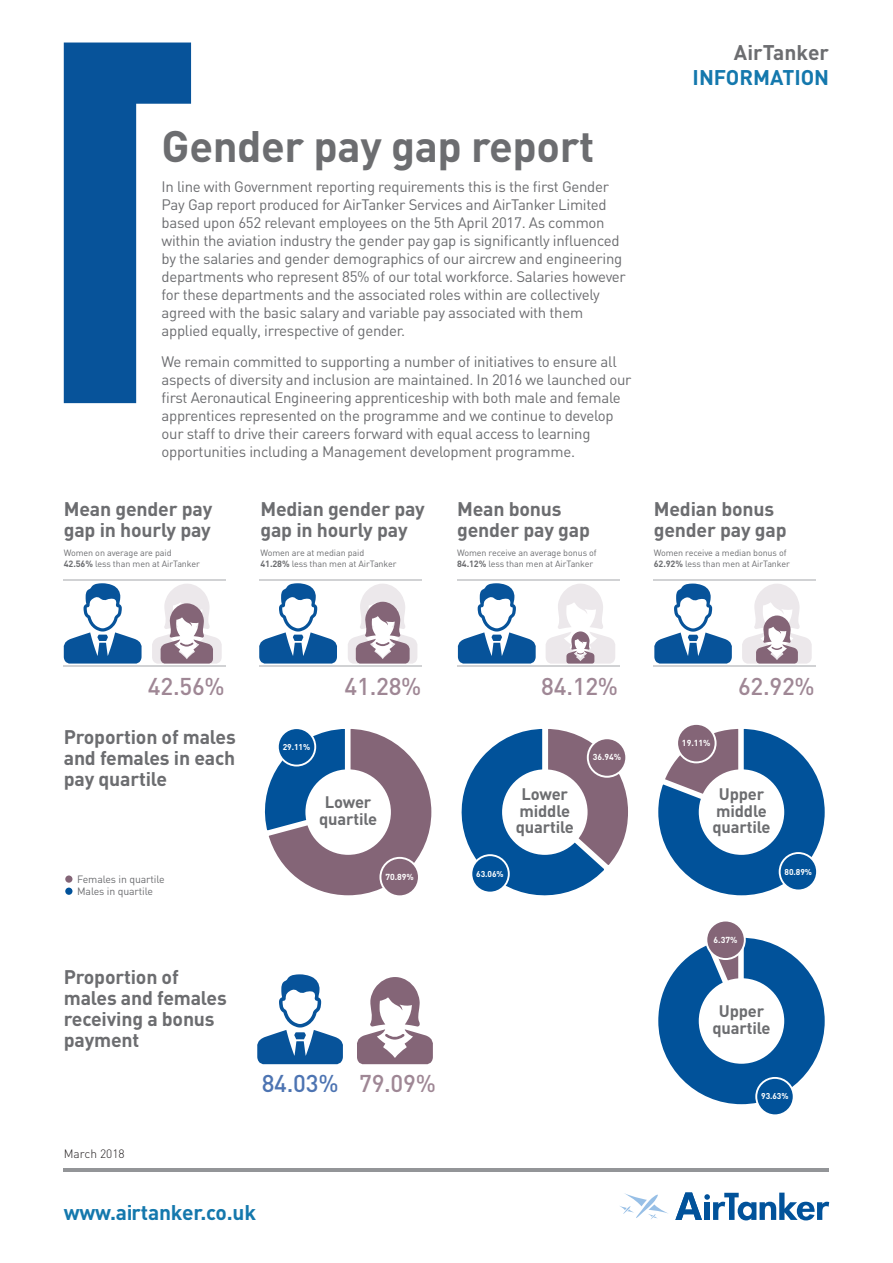
<style>
.page{position:relative;width:893px;height:1263px;background:#fff}
.page>*{position:absolute;margin:0;border:0;box-sizing:border-box;transform-origin:0 0}
.t1{font:700 43.5px "DIN";letter-spacing:-.01em;color:#6c6d70}
.t2{font:500 24px "DIN";letter-spacing:-.01em;color:#9f8795}
.t3{font:500 24px "DIN";letter-spacing:-.01em;color:#4d74b2}
.t4{font:700 21px "DIN";letter-spacing:-.01em;color:#1478ad}
.t5{font:700 21px "DIN";color:#6c6d70}
.t6{font:700 19.5px/21px "DIN";letter-spacing:-.01em;color:#6c6d70}
.t7{font:700 16.5px/16.5px "DIN";letter-spacing:-.01em;color:#6c6d70;text-align:center}
.t8{font:15px/18px "DIN";letter-spacing:-.02em;color:#6c6d70}
.t9{font:300 12px "DIN";color:#231f20}
.t10{font:10.5px/12px "DIN";letter-spacing:-.01em;color:#6c6d70}
.t11{font:9px/10.8px "DIN";letter-spacing:-.01em;color:#6c6d70}
.t12{font:700 8.7px "DIN";color:#fff}
.t13{font:700 8.4px "DIN";letter-spacing:-.01em;color:#fff}
.s1{font-weight:700}
.s2{color:#9f8795}
</style>
<div class="page">
<svg style="left:658px;top:937px;width:167px;height:168px"></svg>
<div style="left:699px;top:978px;width:85px;height:86px;background:#fff;border-radius:50%"></div>
<div style="left:706px;top:920px;width:39px;height:39px;background:#846577;border-radius:50%"></div>
<div style="left:705px;top:919px;width:41px;height:41px;border:2px solid #fff;border-radius:50%"></div>
<svg style="left:658px;top:728px;width:167px;height:168px"></svg>
<div style="left:699px;top:769px;width:85px;height:86px;background:#fff;border-radius:50%"></div>
<div style="left:677px;top:724px;width:39px;height:38px;background:#846577;border-radius:50%"></div>
<div style="left:676px;top:723px;width:41px;height:40px;border:2px solid #fff;border-radius:50%"></div>
<div style="left:780px;top:853px;width:37px;height:37px;background:#01529a;border-radius:50%"></div>
<div style="left:779px;top:852px;width:39px;height:39px;border:2px solid #fff;border-radius:50%"></div>
<div style="left:756px;top:1078px;width:38px;height:37px;background:#01529a;border-radius:50%"></div>
<div style="left:755px;top:1077px;width:40px;height:39px;border:2px solid #fff;border-radius:50%"></div>
<svg style="left:461px;top:728px;width:167px;height:168px"></svg>
<div style="left:502px;top:769px;width:86px;height:86px;background:#fff;border-radius:50%"></div>
<div style="left:588px;top:738px;width:38px;height:39px;background:#846577;border-radius:50%"></div>
<div style="left:587px;top:737px;width:40px;height:41px;border:2px solid #fff;border-radius:50%"></div>
<div style="left:471px;top:855px;width:38px;height:37px;background:#01529a;border-radius:50%"></div>
<div style="left:470px;top:854px;width:40px;height:39px;border:2px solid #fff;border-radius:50%"></div>
<svg style="left:264px;top:729px;width:168px;height:167px"></svg>
<div style="left:305px;top:769px;width:86px;height:86px;background:#fff;border-radius:50%"></div>
<div style="left:380px;top:858px;width:39px;height:38px;background:#846577;border-radius:50%"></div>
<div style="left:379px;top:857px;width:41px;height:40px;border:2px solid #fff;border-radius:50%"></div>
<div style="left:278px;top:728px;width:37px;height:37px;background:#01529a;border-radius:50%"></div>
<div style="left:277px;top:727px;width:39px;height:39px;border:2px solid #fff;border-radius:50%"></div>
<svg style="left:257px;top:974px;width:86px;height:90px"></svg>
<svg style="left:357px;top:977px;width:76px;height:87px"></svg>
<div style="left:65px;top:875px;width:7px;height:8px;background:#846577;border-radius:50%"></div>
<div style="left:65px;top:887px;width:7px;height:8px;background:#01529a;border-radius:50%"></div>
<hr style="left:64px;top:665px;width:162px;height:2px;background:#d1d2d4">
<hr style="left:64px;top:579px;width:162px;height:2px;background:#d1d2d4">
<hr style="left:259px;top:665px;width:163px;height:2px;background:#d1d2d4">
<hr style="left:259px;top:579px;width:163px;height:2px;background:#d1d2d4">
<hr style="left:457px;top:665px;width:162px;height:2px;background:#d1d2d4">
<svg style="left:457px;top:583px;width:79px;height:81px"></svg>
<svg style="left:546px;top:584px;width:69px;height:80px"></svg>
<hr style="left:457px;top:579px;width:162px;height:2px;background:#d1d2d4">
<hr style="left:654px;top:665px;width:162px;height:2px;background:#d1d2d4">
<svg style="left:654px;top:583px;width:78px;height:81px"></svg>
<hr style="left:654px;top:579px;width:162px;height:2px;background:#d1d2d4">
<svg style="left:63px;top:583px;width:79px;height:81px"></svg>
<svg style="left:152px;top:584px;width:70px;height:80px"></svg>
<svg style="left:259px;top:583px;width:78px;height:81px"></svg>
<svg style="left:348px;top:584px;width:69px;height:80px"></svg>
<svg style="left:742px;top:584px;width:70px;height:80px"></svg>
<hr style="left:64px;top:1168px;width:765px;height:3px;background:#939598">
<svg style="left:64px;top:43px;width:127px;height:360px;fill:#07539a"></svg>
<svg style="left:620px;top:1193px;width:48px;height:26px"></svg>
<svg style="left:675px;top:1192px;width:154px;height:28px"></svg>
<h1 class="t1" style="left:162px;top:117px;width:434px">Gender pay gap report</h1>
<p class="t8" style="left:162px;top:178px;width:466px">In line with Government reporting requirements this is the first Gender Pay Gap report produced for AirTanker Services and AirTanker Limited based upon 652 relevant employees on the 5th April 2017. As common within the aviation industry the gender pay gap is significantly influenced by the salaries and gender demographics of our aircrew and engineering departments who represent 85% of our total workforce. Salaries however for these departments and the associated roles within are collectively agreed with the basic salary and variable pay associated with them applied equally, irrespective of gender.</p>
<p class="t8" style="left:162px;top:352px;width:471px">We remain committed to supporting a number of initiatives to ensure all aspects of diversity and inclusion are maintained. In 2016 we launched our first Aeronautical Engineering apprenticeship with both male and female apprentices represented on the programme and we continue to develop our staff to drive their careers forward with equal access to learning opportunities including a Management development programme.</p>
<h3 class="t5" style="left:734px;top:39px;width:97px">AirTanker</h3>
<h3 class="t4" style="left:693px;top:64px;width:138px">INFORMATION</h3>
<h3 class="t6" style="left:64px;top:498px;width:150px">Mean gender pay gap in hourly pay</h3>
<h3 class="t6" style="left:260px;top:498px;width:166px">Median gender pay gap in hourly pay</h3>
<h3 class="t6" style="left:457px;top:498px;width:134px">Mean bonus gender pay gap</h3>
<h3 class="t6" style="left:654px;top:498px;width:134px">Median bonus gender pay gap</h3>
<p class="t11" style="left:64px;top:547px;width:138px">Women on average are paid<br><span class="s1">42.56%</span> less than men at AirTanker</p>
<p class="t11" style="left:260px;top:547px;width:138px">Women are at median paid<br><span class="s1">41.28%</span> less than men at AirTanker</p>
<p class="t11" style="left:457px;top:547px;width:141px">Women receive an average bonus of<br><span class="s1">84.12%</span> less than men at AirTanker</p>
<p class="t11" style="left:654px;top:547px;width:138px">Women receive a median bonus of<br><span class="s1">62.92%</span> less than men at AirTanker</p>
<h2 class="t2" style="left:148px;top:670px;width:78px">42.56%</h2>
<h2 class="t2" style="left:345px;top:670px;width:78px">41.28%</h2>
<h2 class="t2" style="left:541px;top:670px;width:78px">84.12%</h2>
<h2 class="t2" style="left:738px;top:670px;width:78px">62.92%</h2>
<h3 class="t6" style="left:64px;top:726px;width:174px">Proportion of males</h3>
<h3 class="t6" style="left:64px;top:747px;width:173px">and females in each pay quartile</h3>
<p class="t10" style="left:77px;top:873px;width:89px">Females in quartile<br>Males in quartile</p>
<p class="t13" style="left:283px;top:741px;width:29px">29.11%</p>
<p class="t7" style="left:319px;top:793px;width:60px">Lower quartile</p>
<p class="t12" style="left:385px;top:871px;width:30px">70.89%</p>
<h3 class="t6" style="left:64px;top:965px;width:165px">Proportion of males and females receiving a bonus payment</h3>
<p class="t9" style="left:64px;top:1146px;width:62px">March 2018</p>
<h2 class="t3" style="left:262px;top:1067px;width:176px">84.03% <span class="s2">79.09%</span></h2>
<h3 class="t4" style="left:64px;top:1199px;width:194px">www.airtanker.co.uk</h3>
<p class="t7" style="left:516px;top:785px;width:60px">Lower middle quartile</p>
<p class="t13" style="left:476px;top:868px;width:29px">63.06%</p>
<p class="t12" style="left:593px;top:751px;width:30px">36.94%</p>
<p class="t12" style="left:682px;top:737px;width:30px">19.11%</p>
<p class="t7" style="left:712px;top:785px;width:60px">Upper middle quartile</p>
<p class="t13" style="left:785px;top:866px;width:29px">80.89%</p>
<p class="t12" style="left:714px;top:934px;width:25px">6.37%</p>
<p class="t7" style="left:712px;top:1002px;width:60px">Upper quartile</p>
<p class="t13" style="left:761px;top:1091px;width:29px">93.63%</p>
</div>
